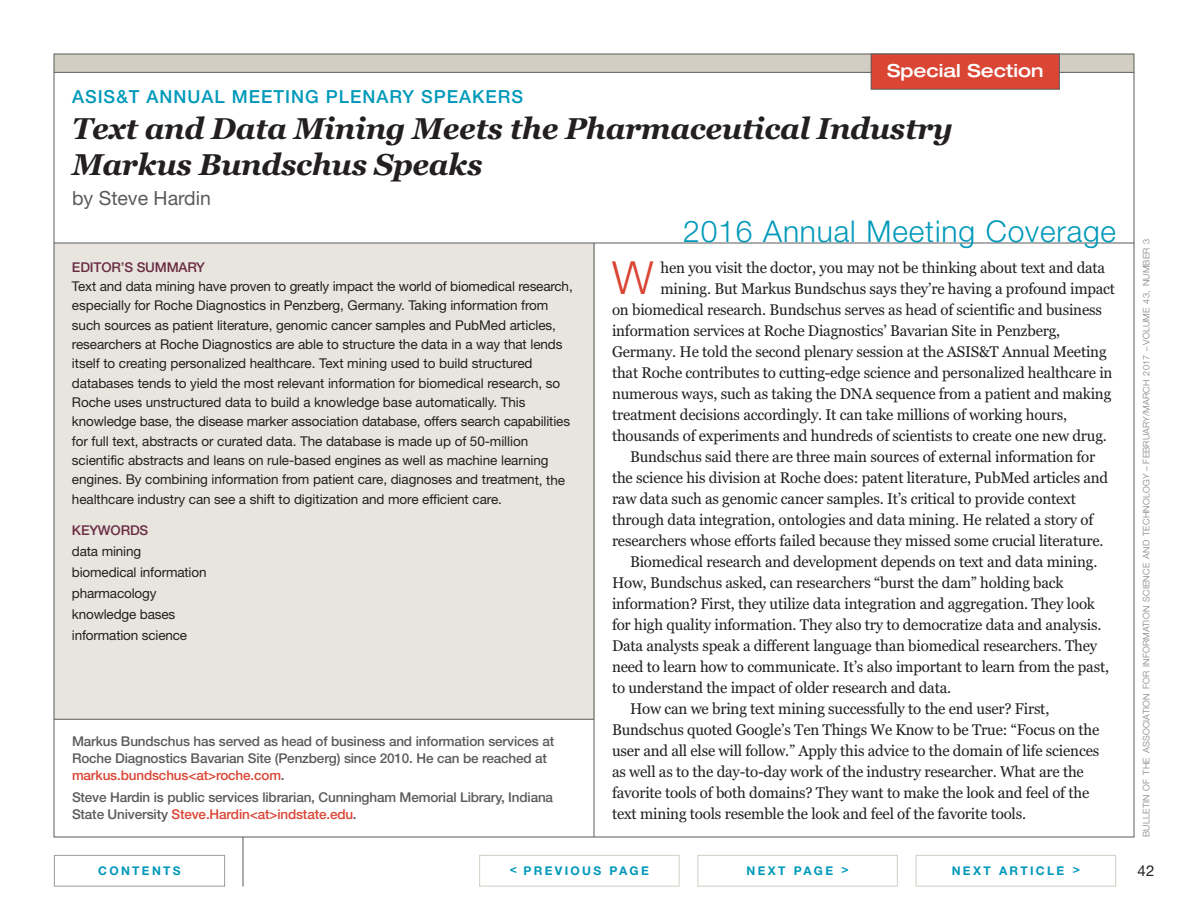
<style>
.page{position:relative;width:1188px;height:918px;background:#fff}
.page>*{position:absolute;margin:0;border:0;box-sizing:border-box;transform-origin:0 0}
.t1{font:300 45.75px "Helvetica Neue LT Std";color:#da4534}
.t2{font:italic 700 30px/36px "Georgia";letter-spacing:-.015em;color:#231f20}
.t3{font:300 30px "Helvetica Neue LT Std";letter-spacing:.03em;color:#0099ba}
.t4{font:19.5px "Helvetica Neue LT Std";color:#5c5b5a}
.t5{font:500 18px "Helvetica Neue LT Std";letter-spacing:.055em;color:#0099ba}
.t6{font:500 expanded 18px "Helvetica Neue LT Std";color:#fff}
.t7{font:15.3px "Georgia";letter-spacing:-.01em;color:#231f20}
.t8{font:15px "Helvetica Neue LT Std";color:#231f20}
.t9{font:13.5px/19.4px "Helvetica Neue LT Std";letter-spacing:-.005em;color:#231f20}
.t10{font:500 13.5px/17.2px "Helvetica Neue LT Std";letter-spacing:-.01em;color:#5c5b5a}
.t11{font:500 13.5px "Helvetica Neue LT Std";letter-spacing:-.01em;color:#6a2c45}
.t12{font:700 12px "Helvetica Neue LT Std";letter-spacing:.195em;color:#0099ba}
.t13{font:300 9px "Helvetica Neue LT Std";letter-spacing:.02em;color:#827d7b}
.s1{color:#da4534}
</style>
<div class="page">
<div style="left:54px;top:54px;width:1080px;height:18px;background:#d3cec4"></div>
<hr style="left:54px;top:72px;width:1080px;height:1px;background:#5c5b5a">
<hr style="left:54px;top:837px;width:1080px;height:1px;background:#5c5b5a">
<hr style="left:1134px;top:54px;width:1px;height:783px;background:#5c5b5a">
<hr style="left:243px;top:837px;width:1px;height:49px;background:#5c5b5a">
<hr style="left:54px;top:54px;width:1080px;height:1px;background:#5c5b5a">
<div style="left:872px;top:54px;width:187px;height:35px;background:#da4534"></div>
<div style="left:871px;top:54px;width:189px;height:36px;border:1px solid #5c5b5a"></div>
<div style="left:698px;top:855px;width:200px;height:31px;border:1px solid #d3cec4"></div>
<div style="left:916px;top:855px;width:200px;height:31px;border:1px solid #d3cec4"></div>
<div style="left:479px;top:855px;width:201px;height:31px;border:1px solid #d3cec4"></div>
<div style="left:54px;top:855px;width:171px;height:31px;border:1px solid #9e9a99"></div>
<div style="left:54px;top:243px;width:540px;height:475px;background:#e8e5de"></div>
<hr style="left:54px;top:243px;width:1080px;height:1px;background:#5c5b5a">
<hr style="left:54px;top:719px;width:540px;height:1px;background:#5c5b5a">
<hr style="left:594px;top:243px;width:1px;height:594px;background:#5c5b5a">
<hr style="left:54px;top:54px;width:1px;height:783px;background:#5c5b5a">
<p class="t6" style="left:887px;top:64px;width:158px">Special Section</p>
<p class="t5" style="left:72px;top:90px;width:453px">ASIS&amp;T ANNUAL MEETING PLENARY SPEAKERS</p>
<h2 class="t2" style="left:72px;top:110px;width:882px">Text and Data Mining Meets the Pharmaceutical Industry<br>Markus Bundschus Speaks</h2>
<p class="t4" style="left:72px;top:191px;width:141px">by Steve Hardin</p>
<p class="t11" style="left:72px;top:262px;width:135px">EDITOR’S SUMMARY</p>
<p class="t9" style="left:72px;top:278px;width:502px">Text and data mining have proven to greatly impact the world of biomedical research, especially for Roche Diagnostics in Penzberg, Germany. Taking information from such sources as patient literature, genomic cancer samples and PubMed articles, researchers at Roche Diagnostics are able to structure the data in a way that lends itself to creating personalized healthcare. Text mining used to build structured databases tends to yield the most relevant information for biomedical research, so Roche uses unstructured data to build a knowledge base automatically. This knowledge base, the disease marker association database, offers search capabilities for full text, abstracts or curated data. The database is made up of 50-million scientific abstracts and leans on rule-based engines as well as machine learning engines. By combining information from patient care, diagnoses and treatment, the healthcare industry can see a shift to digitization and more efficient care.</p>
<p class="t11" style="left:72px;top:526px;width:78px">KEYWORDS</p>
<p class="t9" style="left:72px;top:542px;width:136px;line-height:21px">data mining biomedical information pharmacology knowledge bases information science</p>
<p class="t10" style="left:72px;top:733px;width:484px">Markus Bundschus has served as head of business and information services at<br>Roche Diagnostics Bavarian Site (Penzberg) since 2010. He can be reached at <span class="s1">markus.bundschus&lt;at&gt;roche.com</span>.</p>
<p class="t10" style="left:72px;top:790px;width:483px">Steve Hardin is public services librarian, Cunningham Memorial Library, Indiana<br>State University <span class="s1">Steve.Hardin&lt;at&gt;indstate.edu</span>.</p>
<h2 class="t3" style="left:683px;top:221px;width:435px">2016 Annual Meeting Coverage</h2>
<h1 class="t1" style="left:612px;top:261px;width:43px">W</h1>
<p class="t7" style="left:661px;top:258px;width:446px">hen you visit the doctor, you may not be thinking about text and data</p>
<p class="t7" style="left:661px;top:279px;width:456px">mining. But Markus Bundschus says they’re having a profound impact</p>
<p class="t7" style="left:612px;top:300px;width:491px">on biomedical research. Bundschus serves as head of scientific and business</p>
<p class="t7" style="left:612px;top:321px;width:450px">information services at Roche Diagnostics’ Bavarian Site in Penzberg,</p>
<p class="t7" style="left:612px;top:342px;width:496px">Germany. He told the second plenary session at the ASIS&amp;T Annual Meeting</p>
<p class="t7" style="left:612px;top:363px;width:502px">that Roche contributes to cutting-edge science and personalized healthcare in</p>
<p class="t7" style="left:612px;top:384px;width:501px">numerous ways, such as taking the DNA sequence from a patient and making</p>
<p class="t7" style="left:612px;top:405px;width:457px">treatment decisions accordingly. It can take millions of working hours,</p>
<p class="t7" style="left:612px;top:426px;width:496px">thousands of experiments and hundreds of scientists to create one new drug.</p>
<p class="t7" style="left:630px;top:447px;width:467px">Bundschus said there are three main sources of external information for</p>
<p class="t7" style="left:612px;top:468px;width:498px">the science his division at Roche does: patent literature, PubMed articles and</p>
<p class="t7" style="left:612px;top:489px;width:465px">raw data such as genomic cancer samples. It’s critical to provide context</p>
<p class="t7" style="left:612px;top:510px;width:483px">through data integration, ontologies and data mining. He related a story of</p>
<p class="t7" style="left:612px;top:531px;width:493px">researchers whose efforts failed because they missed some crucial literature.</p>
<p class="t7" style="left:630px;top:552px;width:469px">Biomedical research and development depends on text and data mining.</p>
<p class="t7" style="left:612px;top:573px;width:453px">How, Bundschus asked, can researchers “burst the dam” holding back</p>
<p class="t7" style="left:612px;top:594px;width:485px">information? First, they utilize data integration and aggregation. They look</p>
<p class="t7" style="left:612px;top:615px;width:491px">for high quality information. They also try to democratize data and analysis.</p>
<p class="t7" style="left:612px;top:636px;width:487px">Data analysts speak a different language than biomedical researchers. They</p>
<p class="t7" style="left:612px;top:657px;width:499px">need to learn how to communicate. It’s also important to learn from the past,</p>
<p class="t7" style="left:612px;top:678px;width:341px">to understand the impact of older research and data.</p>
<p class="t7" style="left:630px;top:699px;width:421px">How can we bring text mining successfully to the end user? First,</p>
<p class="t7" style="left:612px;top:720px;width:489px">Bundschus quoted Google’s Ten Things We Know to be True: “Focus on the</p>
<p class="t7" style="left:612px;top:741px;width:489px">user and all else will follow.” Apply this advice to the domain of life sciences</p>
<p class="t7" style="left:612px;top:762px;width:473px">as well as to the day-to-day work of the industry researcher. What are the</p>
<p class="t7" style="left:612px;top:783px;width:479px">favorite tools of both domains? They want to make the look and feel of the</p>
<p class="t7" style="left:612px;top:804px;width:416px">text mining tools resemble the look and feel of the favorite tools.</p>
<p class="t12" style="left:98px;top:866px;width:84px">CONTENTS</p>
<p class="t12" style="left:510px;top:866px;width:140px">&lt; PREVIOUS PAGE</p>
<p class="t12" style="left:747px;top:866px;width:104px">NEXT PAGE &gt;</p>
<p class="t12" style="left:952px;top:866px;width:130px">NEXT ARTICLE &gt;</p>
<p class="t13" style="left:1143px;top:837px;width:600px;rotate:-90deg">BULLETIN OF THE ASSOCIATION FOR INFORMATION SCIENCE AND TECHNOLOGY – FEBRUARY/MARCH 2017 – VOLUME 43, NUMBER 3</p>
<p class="t8" style="left:1138px;top:865px;width:18px">42</p>
</div>
